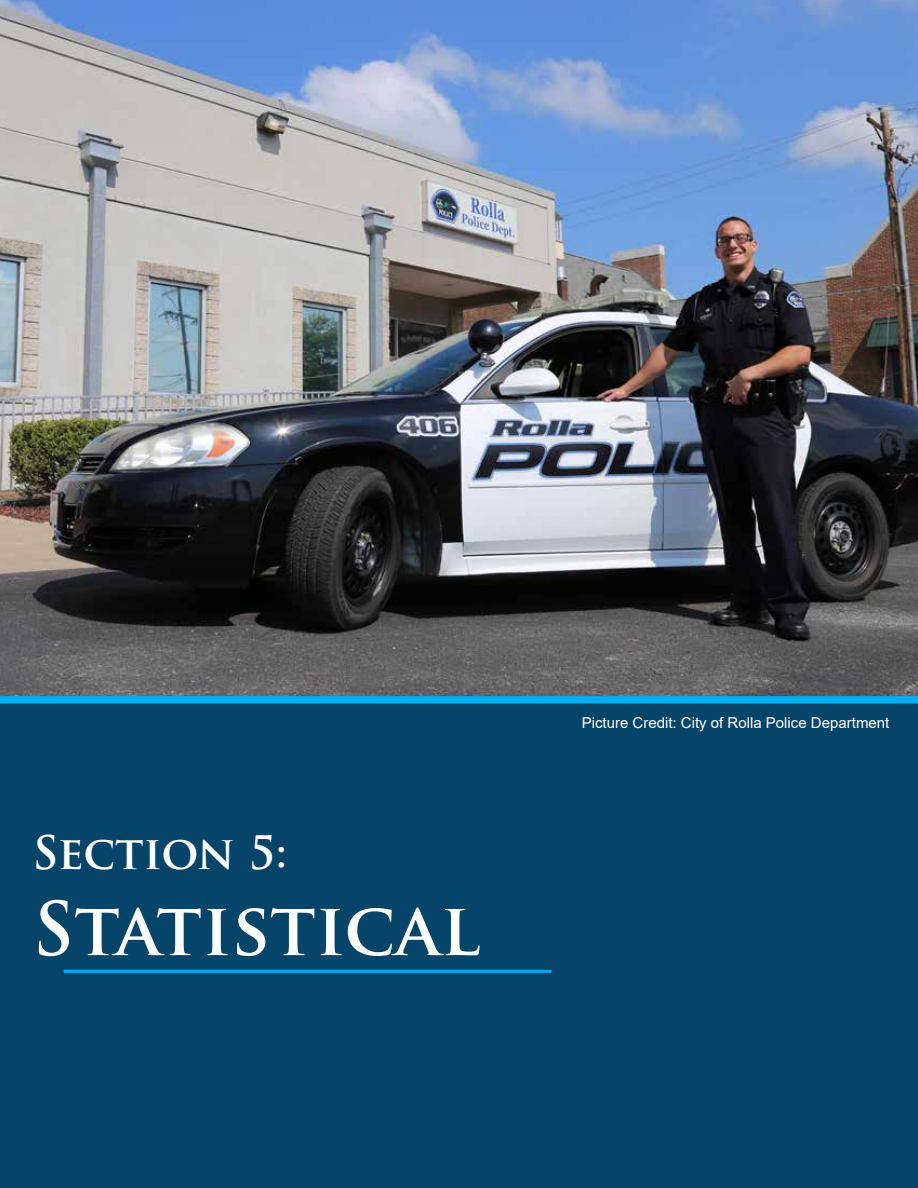
<style>
.page{position:relative;width:918px;height:1188px;background:#fff}
.page>*{position:absolute;margin:0;border:0;box-sizing:border-box;transform-origin:0 0}
.t1{font:700 72px "Trajan Pro";color:#fff}
.t2{font:700 45px "Trajan Pro";letter-spacing:-.01em;color:#fff}
.t3{font:15px "Arial";color:#fff}
</style>
<div class="page">
<img style="left:0;top:0;width:918px;height:696px">
<div style="left:0;top:704px;width:918px;height:484px;background:#06446a"></div>
<div style="left:0;top:696px;width:918px;height:8px;background:#00aeef"></div>
<hr style="left:64px;top:970px;width:488px;height:3px;background:#00aeef">
<h2 class="t2" style="left:32px;top:824px;width:256px">SECTION 5:</h2>
<h1 class="t1" style="left:32px;top:884px;width:449px">STATISTICAL</h1>
<p class="t3" style="left:582px;top:712px;width:309px">Picture Credit: City of Rolla Police Department</p>
</div>
